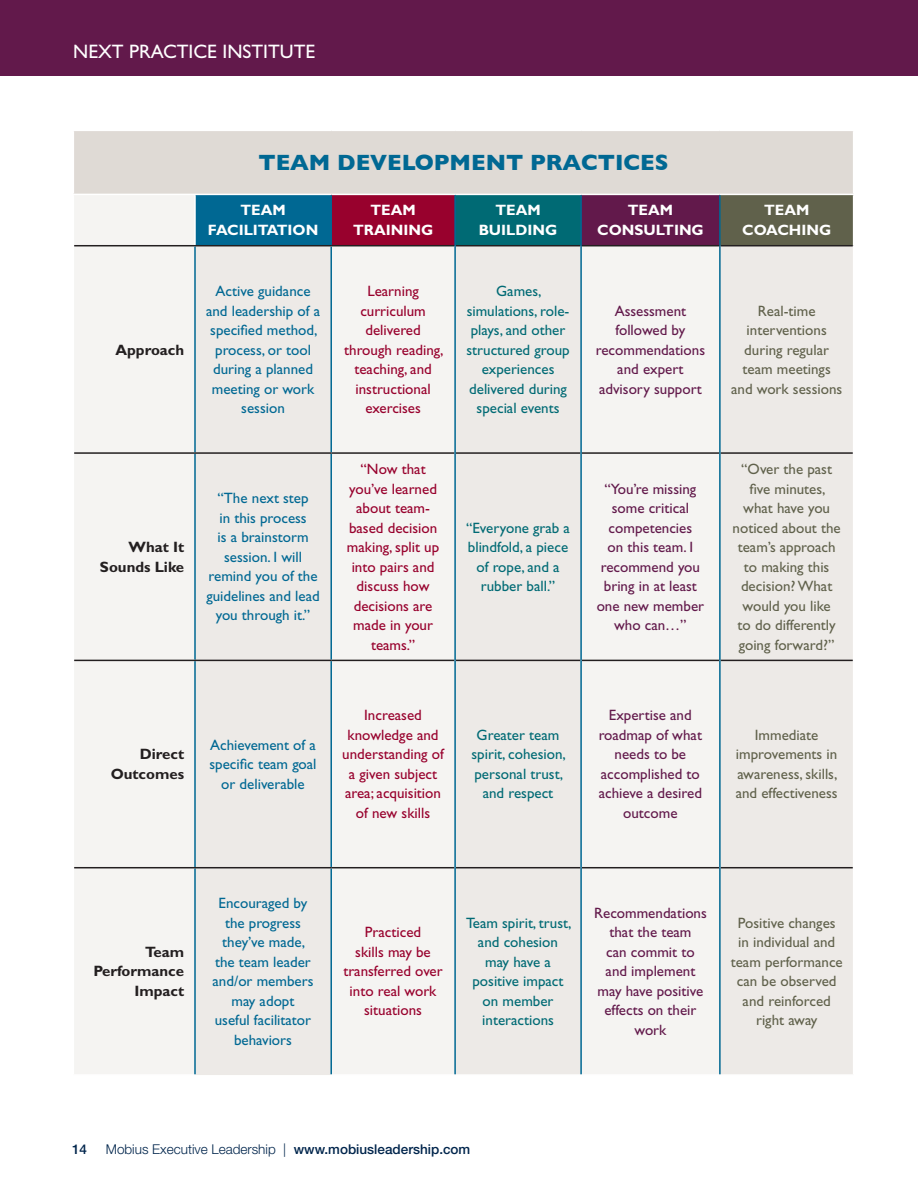
<style>
.page{position:relative;width:918px;height:1188px;background:#fff}
.page>*{position:absolute;margin:0;border:0;box-sizing:border-box;transform-origin:0 0}
.Body_Copy_Gill_Sans{font:700 22.5px "Gill Sans";color:#006893}
.t1{font:19.5px "Gill Sans Std";color:#fff}
.Body_Copy_Gill_Sans-2{font:15px/19.5px "Gill Sans Std";color:#006893;text-align:center}
.Body_Copy_Gill_Sans-3{font:15px/19.5px "Gill Sans Std";color:#60614b;text-align:center}
.Body_Copy_Gill_Sans-4{font:15px/19.5px "Gill Sans Std";color:#98012d;text-align:center}
.Body_Copy_Gill_Sans-5{font:15px/19.5px "Gill Sans Std";color:#62194b;text-align:center}
.Body_Copy_Gill_Sans-6{font:15px/19.5px "Gill Sans Std";color:#006a74;text-align:center}
.Body_Copy_Gill_Sans-7{font:700 15px/19.5px "Gill Sans Std";color:#fff;text-align:center}
.Body_Copy_Gill_Sans-8{font:700 15px/19.5px "Gill Sans Std";color:#231f20;text-align:right}
.t2{font:300 13.5px "Helvetica Neue LT Std";color:#00254c}
.t3{font:500 13.5px "Helvetica Neue LT Std";color:#00254c}
.s1{font-weight:500}
</style>
<div class="page">
<div style="left:0;top:0;width:918px;height:76px;background:#62194b"></div>
<div style="left:73px;top:130px;width:781px;height:64px;background:#dfdad5"></div>
<div style="left:74px;top:195px;width:120px;height:879px;background:#f5f4f2"></div>
<div style="left:195px;top:194px;width:136px;height:52px;background:#006893"></div>
<div style="left:331px;top:194px;width:124px;height:52px;background:#98012d"></div>
<div style="left:455px;top:194px;width:126px;height:52px;background:#006a74"></div>
<div style="left:581px;top:194px;width:139px;height:52px;background:#62194b"></div>
<div style="left:720px;top:194px;width:134px;height:52px;background:#60614b"></div>
<svg style="left:196px;top:246px;width:657px;height:829px;fill:#edeae7"></svg>
<hr style="left:74px;top:245px;width:121px;height:1px;background:#231f20">
<hr style="left:331px;top:245px;width:123px;height:1px;background:#231f20">
<hr style="left:456px;top:245px;width:124px;height:1px;background:#231f20">
<hr style="left:582px;top:245px;width:137px;height:1px;background:#231f20">
<hr style="left:721px;top:245px;width:132px;height:1px;background:#231f20">
<hr style="left:74px;top:452px;width:121px;height:2px;background:#231f20">
<hr style="left:331px;top:452px;width:123px;height:2px;background:#231f20">
<hr style="left:456px;top:452px;width:124px;height:2px;background:#231f20">
<hr style="left:582px;top:452px;width:137px;height:2px;background:#231f20">
<hr style="left:721px;top:452px;width:132px;height:2px;background:#231f20">
<hr style="left:74px;top:660px;width:121px;height:1px;background:#231f20">
<hr style="left:331px;top:660px;width:123px;height:1px;background:#231f20">
<hr style="left:456px;top:660px;width:124px;height:1px;background:#231f20">
<hr style="left:582px;top:660px;width:137px;height:1px;background:#231f20">
<hr style="left:721px;top:660px;width:132px;height:1px;background:#231f20">
<hr style="left:74px;top:867px;width:121px;height:1px;background:#231f20">
<hr style="left:331px;top:867px;width:123px;height:1px;background:#231f20">
<hr style="left:456px;top:867px;width:124px;height:1px;background:#231f20">
<hr style="left:582px;top:867px;width:137px;height:1px;background:#231f20">
<hr style="left:721px;top:867px;width:132px;height:1px;background:#231f20">
<hr style="left:73px;top:130px;width:122px;height:1px;background:#fff">
<hr style="left:73px;top:131px;width:1px;height:63px;background:#fff">
<hr style="left:195px;top:130px;width:136px;height:1px;background:#fff">
<hr style="left:331px;top:130px;width:124px;height:1px;background:#fff">
<hr style="left:455px;top:130px;width:126px;height:1px;background:#fff">
<hr style="left:581px;top:130px;width:139px;height:1px;background:#fff">
<hr style="left:720px;top:130px;width:134px;height:1px;background:#fff">
<hr style="left:853px;top:131px;width:1px;height:63px;background:#fff">
<hr style="left:195px;top:194px;width:136px;height:1px;background:#fff">
<hr style="left:194px;top:195px;width:2px;height:50px;background:#fff">
<hr style="left:331px;top:194px;width:124px;height:1px;background:#fff">
<hr style="left:455px;top:194px;width:126px;height:1px;background:#fff">
<hr style="left:581px;top:194px;width:139px;height:1px;background:#fff">
<hr style="left:720px;top:194px;width:134px;height:1px;background:#fff">
<hr style="left:853px;top:195px;width:1px;height:51px;background:#fff">
<hr style="left:330px;top:1074px;width:125px;height:2px;background:#fff">
<hr style="left:455px;top:1074px;width:126px;height:2px;background:#fff">
<hr style="left:581px;top:1074px;width:139px;height:2px;background:#fff">
<hr style="left:720px;top:1074px;width:134px;height:2px;background:#fff">
<hr style="left:330px;top:195px;width:2px;height:50px;background:#006893">
<hr style="left:454px;top:195px;width:2px;height:51px;background:#006893">
<hr style="left:580px;top:195px;width:2px;height:51px;background:#006893">
<hr style="left:719px;top:195px;width:2px;height:51px;background:#006893">
<hr style="left:454px;top:246px;width:2px;height:207px;background:#006893">
<hr style="left:580px;top:246px;width:2px;height:207px;background:#006893">
<hr style="left:719px;top:246px;width:2px;height:207px;background:#006893">
<hr style="left:454px;top:453px;width:2px;height:207px;background:#006893">
<hr style="left:580px;top:453px;width:2px;height:207px;background:#006893">
<hr style="left:719px;top:453px;width:2px;height:207px;background:#006893">
<hr style="left:454px;top:660px;width:2px;height:208px;background:#006893">
<hr style="left:580px;top:660px;width:2px;height:208px;background:#006893">
<hr style="left:719px;top:660px;width:2px;height:208px;background:#006893">
<hr style="left:454px;top:868px;width:2px;height:206px;background:#006893">
<hr style="left:580px;top:868px;width:2px;height:206px;background:#006893">
<hr style="left:719px;top:868px;width:2px;height:206px;background:#006893">
<hr style="left:194px;top:246px;width:2px;height:206px;background:#006893">
<hr style="left:194px;top:454px;width:2px;height:206px;background:#006893">
<hr style="left:194px;top:661px;width:2px;height:206px;background:#006893">
<hr style="left:194px;top:868px;width:2px;height:206px;background:#006893">
<hr style="left:195px;top:245px;width:136px;height:1px;background:#231f20">
<hr style="left:330px;top:246px;width:2px;height:206px;background:#006893">
<hr style="left:330px;top:454px;width:2px;height:206px;background:#006893">
<hr style="left:330px;top:661px;width:2px;height:206px;background:#006893">
<hr style="left:330px;top:868px;width:2px;height:206px;background:#006893">
<hr style="left:195px;top:452px;width:136px;height:2px;background:#231f20">
<hr style="left:195px;top:660px;width:136px;height:1px;background:#231f20">
<hr style="left:195px;top:867px;width:136px;height:1px;background:#231f20">
<h2 class="t1" style="left:73px;top:40px;width:244px">NEXT PRACTICE INSTITUTE</h2>
<p class="Body_Copy_Gill_Sans-8" style="left:116px;top:340px;width:70px">Approach</p>
<p class="Body_Copy_Gill_Sans-8" style="left:100px;top:537px;width:86px">What It<br>Sounds Like</p>
<p class="Body_Copy_Gill_Sans" style="left:258px;top:149px;width:412px">TEAM DEVELOPMENT PRACTICES</p>
<p class="Body_Copy_Gill_Sans-7" style="left:208px;top:201px;width:112px">TEAM<br>FACILITATION</p>
<p class="Body_Copy_Gill_Sans-7" style="left:353px;top:201px;width:82px">TEAM<br>TRAINING</p>
<p class="Body_Copy_Gill_Sans-7" style="left:479px;top:201px;width:80px">TEAM<br>BUILDING</p>
<p class="Body_Copy_Gill_Sans-7" style="left:597px;top:201px;width:108px">TEAM<br>CONSULTING</p>
<p class="Body_Copy_Gill_Sans-7" style="left:742px;top:201px;width:91px">TEAM<br>COACHING</p>
<p class="Body_Copy_Gill_Sans-2" style="left:206px;top:281px;width:116px">Active guidance and leadership of a specified method, process, or tool during a planned meeting or work session</p>
<p class="Body_Copy_Gill_Sans-4" style="left:344px;top:281px;width:101px">Learning curriculum delivered through reading, teaching, and instructional exercises</p>
<p class="Body_Copy_Gill_Sans-6" style="left:467px;top:281px;width:105px">Games, simulations, role&shy;plays, and other structured group experiences delivered during special events</p>
<p class="Body_Copy_Gill_Sans-2" style="left:206px;top:489px;width:115px">“The next step<br>in this process<br>is a brainstorm session. I will remind you of the guidelines and lead you through it.”</p>
<p class="Body_Copy_Gill_Sans-4" style="left:347px;top:459px;width:94px">“Now that you’ve learned about team&shy;based decision making, split up into pairs and discuss how decisions are made in your teams.”</p>
<p class="Body_Copy_Gill_Sans-6" style="left:466px;top:518px;width:105px">“Everyone grab a blindfold, a piece of rope, and a rubber ball.”</p>
<p class="Body_Copy_Gill_Sans-5" style="left:596px;top:301px;width:111px">Assessment followed by recommendations and expert advisory support</p>
<p class="Body_Copy_Gill_Sans-3" style="left:731px;top:301px;width:113px">Real-time interventions during regular team meetings and work sessions</p>
<p class="Body_Copy_Gill_Sans-5" style="left:597px;top:479px;width:109px">“You’re missing some critical competencies<br>on this team. I recommend you bring in at least one new member who can…”</p>
<p class="Body_Copy_Gill_Sans-3" style="left:733px;top:459px;width:110px">“Over the past five minutes, what have you noticed about the team’s approach to making this decision? What would you like<br>to do differently going forward?”</p>
<p class="Body_Copy_Gill_Sans-8" style="left:111px;top:745px;width:75px">Direct<br>Outcomes</p>
<p class="Body_Copy_Gill_Sans-2" style="left:209px;top:735px;width:109px">Achievement of a specific team goal or deliverable</p>
<p class="Body_Copy_Gill_Sans-4" style="left:342px;top:706px;width:103px">Increased knowledge and understanding of a given subject area; acquisition of new skills</p>
<p class="Body_Copy_Gill_Sans-6" style="left:472px;top:725px;width:96px">Greater team spirit, cohesion, personal trust, and respect</p>
<p class="Body_Copy_Gill_Sans-5" style="left:599px;top:706px;width:105px">Expertise and roadmap of what needs to be accomplished to achieve a desired outcome</p>
<p class="Body_Copy_Gill_Sans-3" style="left:736px;top:725px;width:103px">Immediate improvements in awareness, skills, and effectiveness</p>
<p class="Body_Copy_Gill_Sans-8" style="left:94px;top:942px;width:92px">Team<br>Performance<br>Impact</p>
<p class="Body_Copy_Gill_Sans-2" style="left:213px;top:894px;width:102px">Encouraged by the progress they’ve made, the team leader and/or members may adopt useful facilitator behaviors</p>
<p class="Body_Copy_Gill_Sans-4" style="left:343px;top:923px;width:101px">Practiced<br>skills may be transferred over into real work situations</p>
<p class="Body_Copy_Gill_Sans-6" style="left:466px;top:913px;width:107px">Team spirit, trust, and cohesion may have a positive impact on member interactions</p>
<p class="Body_Copy_Gill_Sans-5" style="left:594px;top:903px;width:114px">Recommendations that the team<br>can commit to and implement may have positive effects on their work</p>
<p class="Body_Copy_Gill_Sans-3" style="left:731px;top:913px;width:113px">Positive changes in individual and team performance can be observed and reinforced right away</p>
<p class="t3" style="left:72px;top:1141px;width:17px">14</p>
<p class="t2" style="left:106px;top:1141px;width:366px">Mobius Executive Leadership | <span class="s1">www.mobiusleadership.com</span></p>
</div>
